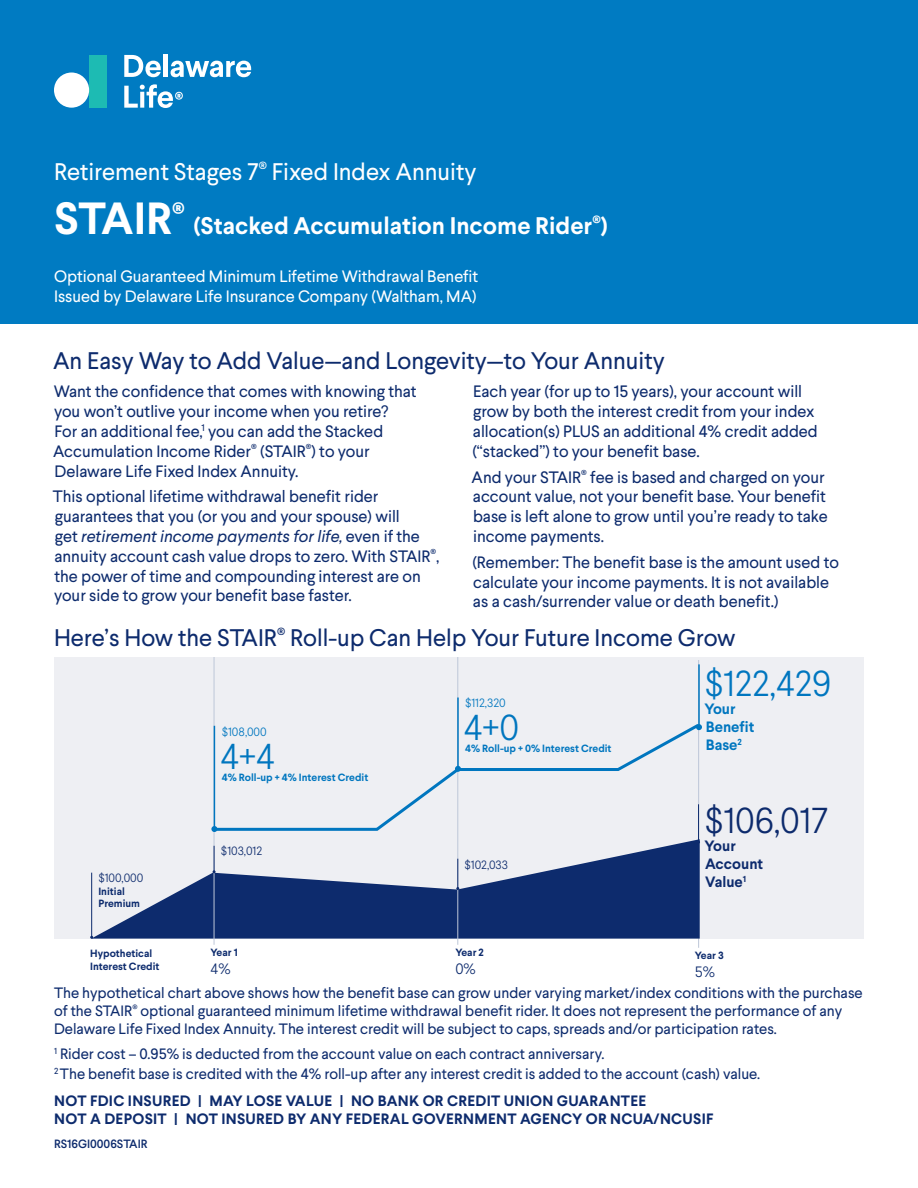
<style>
.page{position:relative;width:918px;height:1188px;background:#fff}
.page>*{position:absolute;margin:0;border:0;box-sizing:border-box;transform-origin:0 0}
.t1{font:700 45px "Larsseit";color:#fff}
.t2{font:300 36px "Larsseit";color:#0076bf}
.t3{font:300 36px "Larsseit";color:#0d2b6d}
.ParaStyle01-Leading{font:24px "Larsseit";color:#0d2b6d}
.t4{font:24px "Larsseit";color:#fff}
.t5{font:700 24px "Larsseit";color:#fff}
.ParaStyle01-Leading-2{font:16.5px/19.8px "Larsseit";color:#0d2b6d}
.t6{font:16.5px "Larsseit";color:#fff}
.ParaStyle01-Leading-3{font:15px/18px "Larsseit";color:#0d2b6d}
.Heading{font:700 15px "Larsseit";letter-spacing:.02em;color:#0d2b6d}
.t7{font:700 15px "Larsseit";color:#0076bf}
.Heading-2{font:700 15px "Larsseit";color:#0d2b6d}
.t8{font:300 15px "Larsseit";color:#0d2b6d}
.t9{font:300 12px "Larsseit";color:#0d2b6d}
.t10{font:300 12px "Larsseit";color:#0076bf}
.t11{font:500 12px "Larsseit";color:#0d2b6d}
.t12{font:700 10.5px/12.6px "Larsseit";color:#0d2b6d}
.t13{font:700 10.5px "Larsseit";color:#0076bf}
.s1{font-style:italic}
</style>
<div class="page">
<div style="left:0;top:0;width:918px;height:324px;background:#007bc2"></div>
<div style="left:54px;top:657px;width:810px;height:282px;background:#eeeff3"></div>
<hr style="left:698px;top:660px;width:1px;height:288px;background:#bec7d8">
<svg style="left:91px;top:839px;width:609px;height:100px;fill:#0d2b6d"></svg>
<hr style="left:214px;top:657px;width:1px;height:288px;background:#bec7d8">
<hr style="left:458px;top:657px;width:1px;height:288px;background:#bec7d8">
<hr style="left:91px;top:873px;width:1px;height:64px;background:#0d2b6d">
<svg style="left:213px;top:721px;width:487px;height:111px"></svg>
<svg style="left:213px;top:846px;width:3px;height:27px"></svg>
<hr style="left:457px;top:859px;width:1px;height:30px;background:#0d2b6d">
<hr style="left:698px;top:804px;width:1px;height:38px;background:#0d2b6d">
<hr style="left:214px;top:726px;width:1px;height:103px;background:#0076bf">
<svg style="left:211px;top:826px;width:6px;height:6px"></svg>
<hr style="left:457px;top:698px;width:2px;height:71px;background:#0076bf">
<svg style="left:455px;top:766px;width:6px;height:6px"></svg>
<hr style="left:698px;top:664px;width:2px;height:63px;background:#0076bf">
<svg style="left:696px;top:724px;width:6px;height:6px"></svg>
<div style="left:89px;top:55px;width:18px;height:53px;background:#1dbbb3"></div>
<svg style="left:124px;top:55px;width:37px;height:22px"></svg>
<hr style="left:164px;top:54px;width:4px;height:23px;background:#fff">
<svg style="left:171px;top:61px;width:80px;height:16px"></svg>
<div style="left:54px;top:73px;width:35px;height:35px;background:#fff;border-radius:50%"></div>
<svg style="left:124px;top:84px;width:59px;height:24px"></svg>
<p class="t4" style="left:54px;top:156px;width:424px">Retirement Stages 7<sup>®</sup> Fixed Index Annuity</p>
<p class="t1" style="left:54px;top:188px;width:132px">STAIR<sup>®</sup></p>
<p class="t5" style="left:194px;top:210px;width:416px">(Stacked Accumulation Income Rider<sup>®</sup>)</p>
<p class="t6" style="left:54px;top:266px;width:426px">Optional Guaranteed Minimum Lifetime Withdrawal Benefit</p>
<p class="t6" style="left:54px;top:285px;width:424px">Issued by Delaware Life Insurance Company (Waltham, MA)</p>
<p class="ParaStyle01-Leading" style="left:53px;top:345px;width:613px">An Easy Way to Add Value—and Longevity—to Your Annuity</p>
<p class="ParaStyle01-Leading-2" style="left:53px;top:381px;width:365px">Want the confidence that comes with knowing that you won’t outlive your income when you retire?<br>For an additional fee,<sup>1</sup> you can add the Stacked Accumulation Income Rider<sup>®</sup> (STAIR<sup>®</sup>) to your Delaware Life Fixed Index Annuity.</p>
<p class="ParaStyle01-Leading-2" style="left:53px;top:486px;width:388px">This optional lifetime withdrawal benefit rider guarantees that you (or you and your spouse) will<br>get <span class="s1">retirement income payments for life,</span> even if the annuity account cash value drops to zero. With STAIR<sup>®</sup>, the power of time and compounding interest are on your side to grow your benefit base faster.</p>
<p class="ParaStyle01-Leading-2" style="left:472px;top:381px;width:347px">Each year (for up to 15 years), your account will grow by both the interest credit from your index allocation(s) PLUS an additional 4% credit added (“stacked”) to your benefit base.</p>
<p class="ParaStyle01-Leading-2" style="left:472px;top:467px;width:358px">And your STAIR<sup>®</sup> fee is based and charged on your account value, not your benefit base. Your benefit base is left alone to grow until you’re ready to take income payments.</p>
<p class="ParaStyle01-Leading-2" style="left:472px;top:552px;width:368px">(Remember: The benefit base is the amount used to calculate your income payments. It is not available as a cash/surrender value or death benefit.)</p>
<p class="ParaStyle01-Leading" style="left:54px;top:622px;width:683px">Here’s How the STAIR<sup>®</sup> Roll-up Can Help Your Future Income Grow</p>
<p class="t9" style="left:98px;top:870px;width:46px">$100,000</p>
<p class="t12" style="left:98px;top:885px;width:28px">Initial</p>
<p class="t12" style="left:98px;top:897px;width:43px">Premium</p>
<p class="t12" style="left:90px;top:947px;width:71px">Hypothetical<br>Interest Credit</p>
<p class="t10" style="left:222px;top:724px;width:46px">$108,000</p>
<p class="t2" style="left:220px;top:733px;width:56px">4+4</p>
<p class="t13" style="left:222px;top:771px;width:148px">4% Roll-up + 4% Interest Credit</p>
<p class="t9" style="left:221px;top:844px;width:43px">$103,012</p>
<p class="t12" style="left:211px;top:946px;width:29px">Year 1</p>
<p class="t8" style="left:211px;top:959px;width:22px">4%</p>
<p class="t10" style="left:465px;top:695px;width:42px">$112,320</p>
<p class="t2" style="left:464px;top:704px;width:57px">4+0</p>
<p class="t13" style="left:465px;top:742px;width:148px">4% Roll-up + 0% Interest Credit</p>
<p class="t9" style="left:464px;top:857px;width:45px">$102,033</p>
<p class="t12" style="left:455px;top:946px;width:30px">Year 2</p>
<p class="t8" style="left:455px;top:960px;width:22px">0%</p>
<p class="t2" style="left:704px;top:660px;width:129px">$122,429</p>
<p class="t7" style="left:704px;top:699px;width:33px">Your</p>
<p class="t7" style="left:706px;top:717px;width:50px">Benefit</p>
<p class="t7" style="left:706px;top:735px;width:38px">Base<sup>2</sup></p>
<p class="t3" style="left:705px;top:797px;width:125px">$106,017</p>
<p class="Heading" style="left:705px;top:836px;width:33px">Your</p>
<p class="Heading-2" style="left:705px;top:854px;width:60px">Account</p>
<p class="Heading" style="left:705px;top:872px;width:42px">Value<sup>1</sup></p>
<p class="t12" style="left:695px;top:949px;width:30px">Year 3</p>
<p class="t8" style="left:695px;top:963px;width:22px">5%</p>
<p class="ParaStyle01-Leading-3" style="left:54px;top:984px;width:810px">The hypothetical chart above shows how the benefit base can grow under varying market/index conditions with the purchase of the STAIR<sup>®</sup> optional guaranteed minimum lifetime withdrawal benefit rider. It does not represent the performance of any<br>Delaware Life Fixed Index Annuity. The interest credit will be subject to caps, spreads and/or participation rates.</p>
<p class="ParaStyle01-Leading-3" style="left:54px;top:1045px;width:552px"><sup>1</sup> Rider cost – 0.95% is deducted from the account value on each contract anniversary.</p>
<p class="ParaStyle01-Leading-3" style="left:54px;top:1064px;width:708px"><sup>2</sup> The benefit base is credited with the 4% roll-up after any interest credit is added to the account (cash) value.</p>
<p class="Heading" style="left:54px;top:1090px;width:593px">NOT FDIC INSURED | MAY LOSE VALUE | NO BANK OR CREDIT UNION GUARANTEE</p>
<p class="Heading" style="left:54px;top:1108px;width:661px">NOT A DEPOSIT | NOT INSURED BY ANY FEDERAL GOVERNMENT AGENCY OR NCUA/NCUSIF</p>
<p class="t11" style="left:54px;top:1135px;width:95px">RS16GI0006STAIR</p>
</div>
